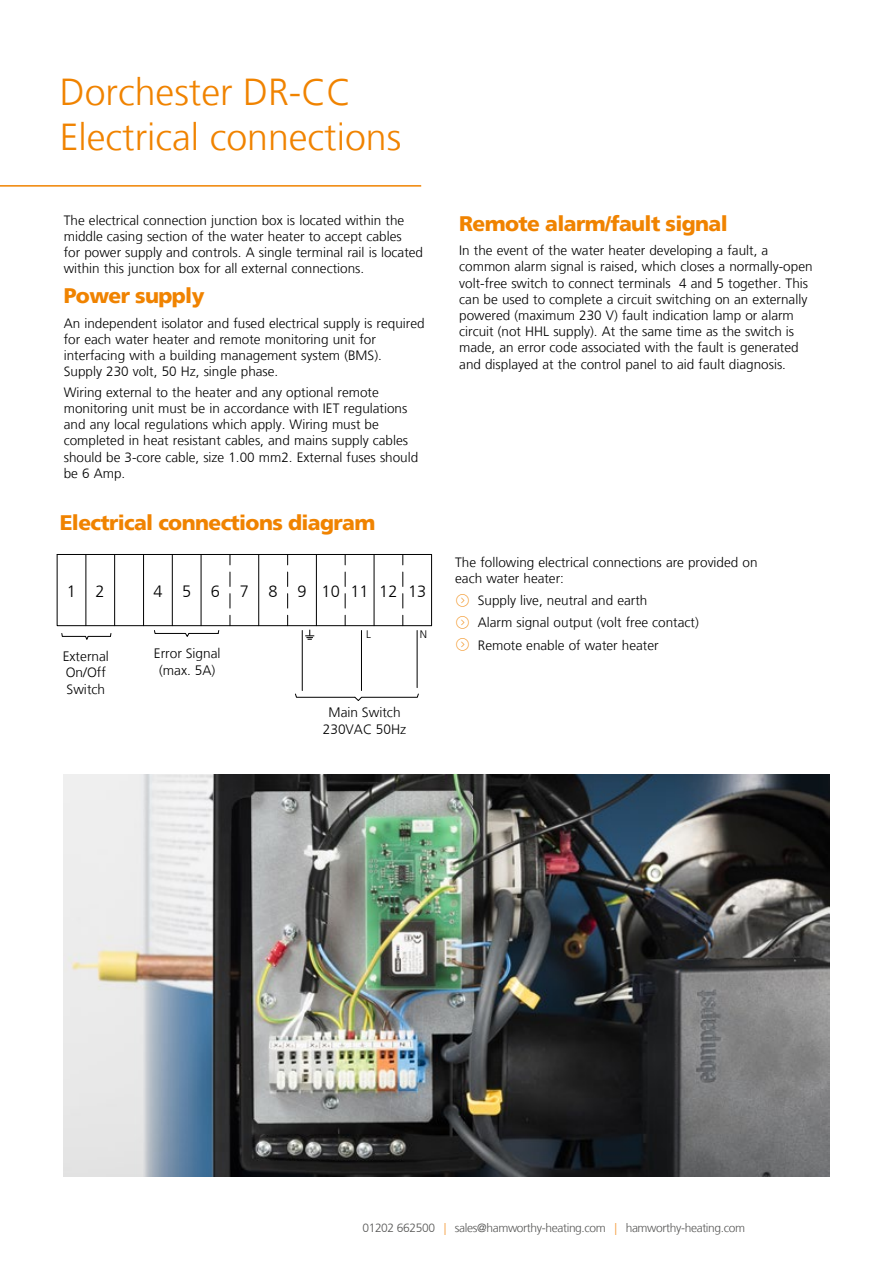
<style>
.page{position:relative;width:893px;height:1263px;background:#fff}
.page>*{position:absolute;margin:0;border:0;box-sizing:border-box;transform-origin:0 0}
.t1{font:300 37.5px/45px "Frutiger LT";color:#f08300}
.t2{font:900 21px "Frutiger LT";letter-spacing:-.03em;color:#f08300}
.t3{font:300 16.35px "Frutiger LT";color:#000}
.t4{font:300 13.65px/16.4px "Frutiger LT";color:#000;text-align:center}
.t5{font:300 13.5px/16.2px "Frutiger LT";color:#000}
.t6{font:300 12px "Frutiger LT";letter-spacing:-.03em;color:#575756}
.t7{font:300 10.95px "Frutiger LT";color:#000}
.s1{color:#f59e40}
</style>
<div class="page">
<hr style="left:0;top:185px;width:421px;height:2px;background:#f08300">
<hr style="left:417px;top:630px;width:1px;height:58px;background:#000">
<hr style="left:302px;top:630px;width:1px;height:60px;background:#000">
<svg style="left:295px;top:693px;width:124px;height:8px"></svg>
<hr style="left:361px;top:630px;width:1px;height:60px;background:#000">
<svg style="left:56px;top:554px;width:377px;height:88px"></svg>
<img style="left:64px;top:775px;width:765px;height:401px">
<h1 class="t1" style="left:60px;top:70px;width:343px">Dorchester DR-CC<br>Electrical connections</h1>
<p class="t5" style="left:64px;top:212px;width:361px">The electrical connection junction box is located within the middle casing section of the water heater to accept cables<br>for power supply and controls. A single terminal rail is located within this junction box for all external connections.</p>
<h2 class="t2" style="left:64px;top:283px;width:142px">Power supply</h2>
<p class="t5" style="left:64px;top:315px;width:362px">An independent isolator and fused electrical supply is required for each water heater and remote monitoring unit for interfacing with a building management system (BMS).<br>Supply 230 volt, 50 Hz, single phase.</p>
<p class="t5" style="left:64px;top:384px;width:356px">Wiring external to the heater and any optional remote monitoring unit must be in accordance with IET regulations and any local regulations which apply. Wiring must be completed in heat resistant cables, and mains supply cables should be 3-core cable, size 1.00 mm2. External fuses should be 6 Amp.</p>
<h2 class="t2" style="left:60px;top:510px;width:317px">Electrical connections diagram</h2>
<p class="t3" style="left:67px;top:582px;width:39px">1 2</p>
<p class="t3" style="left:153px;top:582px;width:274px">4 5 6 7 8 9 10111213</p>
<p class="t4" style="left:63px;top:648px;width:48px;text-align:left">External<br>On/Off<br>Switch</p>
<p class="t4" style="left:154px;top:646px;width:68px">Error Signal (max. 5A)</p>
<p class="t7" style="left:366px;top:628px;width:6px">L</p>
<p class="t7" style="left:420px;top:628px;width:9px">N</p>
<p class="t4" style="left:323px;top:704px;width:85px">Main Switch<br>230VAC 50Hz</p>
<h2 class="t2" style="left:459px;top:210px;width:270px">Remote alarm/fault signal</h2>
<p class="t5" style="left:459px;top:243px;width:355px">In the event of the water heater developing a fault, a common alarm signal is raised, which closes a normally-open volt-free switch to connect terminals 4 and 5 together. This can be used to complete a circuit switching on an externally powered (maximum 230 V) fault indication lamp or alarm circuit (not HHL supply). At the same time as the switch is made, an error code associated with the fault is generated and displayed at the control panel to aid fault diagnosis.</p>
<p class="t5" style="left:455px;top:554px;width:304px">The following electrical connections are provided on each water heater:</p>
<p class="t5" style="left:478px;top:589px;width:222px;line-height:22.2px">Supply live, neutral and earth<br>Alarm signal output (volt free contact)<br>Remote enable of water heater</p>
<p class="t6" style="left:362px;top:1221px;width:384px">01202 662500 <span class="s1">|</span> sales@hamworthy-heating.com <span class="s1">|</span> hamworthy-heating.com</p>
</div>
